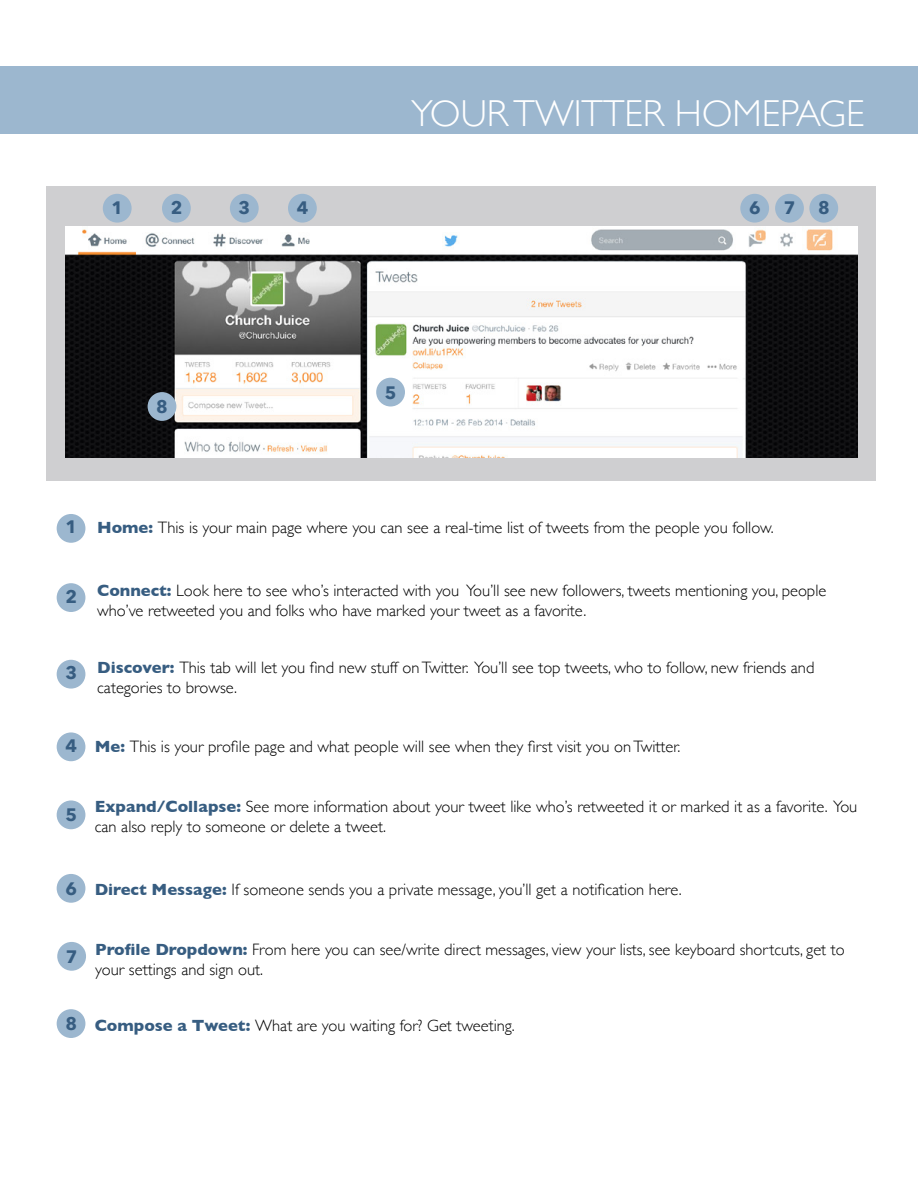
<style>
.page{position:relative;width:918px;height:1188px;background:#fff}
.page>*{position:absolute;margin:0;border:0;box-sizing:border-box;transform-origin:0 0}
.t1{font:300 37.5px "Gill Sans";color:#fff}
.t2{font:700 18px "Avenir Next";color:#375d81}
.t3{font:700 18px "Avenir Next";color:#385e82}
.t4{font:300 16.5px/19.8px "Gill Sans";color:#000}
.s1{font-family:"Avenir Next";font-weight:700;font-size:18px;color:#375d81}
.s2{font-weight:700;color:#375d81}
</style>
<div class="page">
<div style="left:46px;top:186px;width:830px;height:295px;background:#cfcfd1"></div>
<img style="left:66px;top:227px;width:791px;height:230px">
<div style="left:103px;top:194px;width:29px;height:29px;background:#9cb7cf;border-radius:50%"></div>
<div style="left:162px;top:194px;width:29px;height:29px;background:#9cb7cf;border-radius:50%"></div>
<div style="left:230px;top:194px;width:29px;height:29px;background:#9cb7cf;border-radius:50%"></div>
<div style="left:775px;top:194px;width:29px;height:29px;background:#9cb7cf;border-radius:50%"></div>
<div style="left:376px;top:378px;width:29px;height:28px;background:#9cb7cf;border-radius:50%"></div>
<div style="left:57px;top:514px;width:28px;height:29px;background:#9cb7cf;border-radius:50%"></div>
<div style="left:57px;top:583px;width:28px;height:29px;background:#9cb7cf;border-radius:50%"></div>
<div style="left:57px;top:660px;width:28px;height:29px;background:#9cb7cf;border-radius:50%"></div>
<div style="left:57px;top:800px;width:28px;height:29px;background:#9cb7cf;border-radius:50%"></div>
<div style="left:57px;top:942px;width:29px;height:29px;background:#9cb7cf;border-radius:50%"></div>
<div style="left:57px;top:874px;width:28px;height:29px;background:#9cb7cf;border-radius:50%"></div>
<div style="left:0;top:66px;width:918px;height:67px;background:#9cb7cf"></div>
<div style="left:148px;top:392px;width:28px;height:29px;background:#9cb7cf;border-radius:50%"></div>
<div style="left:809px;top:194px;width:29px;height:29px;background:#9cb7cf;border-radius:50%"></div>
<div style="left:57px;top:732px;width:28px;height:29px;background:#9cb7cf;border-radius:50%"></div>
<div style="left:288px;top:194px;width:29px;height:29px;background:#9cb7cf;border-radius:50%"></div>
<div style="left:57px;top:1009px;width:28px;height:29px;background:#9cb7cf;border-radius:50%"></div>
<div style="left:740px;top:194px;width:29px;height:29px;background:#9cb7cf;border-radius:50%"></div>
<h1 class="t1" style="left:411px;top:84px;width:455px">YOUR TWITTER HOMEPAGE</h1>
<p class="t3" style="left:112px;top:192px;width:13px">1</p>
<p class="t2" style="left:171px;top:192px;width:13px">2</p>
<p class="t2" style="left:239px;top:192px;width:13px">3</p>
<p class="t2" style="left:784px;top:192px;width:13px">7</p>
<p class="t2" style="left:297px;top:192px;width:13px">4</p>
<p class="t2" style="left:749px;top:192px;width:13px">6</p>
<p class="t2" style="left:818px;top:192px;width:13px">8</p>
<p class="t2" style="left:156px;top:391px;width:13px">8</p>
<p class="t2" style="left:385px;top:377px;width:13px">5</p>
<p class="t4" style="left:65px;top:517px;width:710px"><span class="s1">1</span> <span class="s2">Home:</span> This is your main page where you can see a real-time list of tweets from the people you follow.</p>
<p class="t4" style="left:97px;top:580px;width:731px;text-indent:-32px"><span class="s1">2</span> <span class="s2">Connect:</span> Look here to see who’s interacted with you You’ll see new followers, tweets mentioning you, people who’ve retweeted you and folks who have marked your tweet as a favorite.</p>
<p class="t2" style="left:65px;top:657px;width:13px">3</p>
<p class="t4" style="left:97px;top:657px;width:719px"><span class="s2">Discover:</span> This tab will let you find new stuff on Twitter. You’ll see top tweets, who to follow, new friends and categories to browse.</p>
<p class="t4" style="left:65px;top:736px;width:617px"><span class="s1">4</span> <span class="s2">Me:</span> This is your profile page and what people will see when they first visit you on Twitter.</p>
<p class="t2" style="left:65px;top:800px;width:13px">5</p>
<p class="t4" style="left:95px;top:796px;width:764px"><span class="s2">Expand/Collapse:</span> See more information about your tweet like who’s retweeted it or marked it as a favorite. You can also reply to someone or delete a tweet.</p>
<p class="t4" style="left:65px;top:879px;width:618px"><span class="s1">6</span> <span class="s2">Direct Message:</span> If someone sends you a private message, you’ll get a notification here.</p>
<p class="t4" style="left:95px;top:939px;width:751px;text-indent:-29px"><span class="s1">7</span> <span class="s2">Profile Dropdown:</span> From here you can see/write direct messages, view your lists, see keyboard shortcuts, get to your settings and sign out.</p>
<p class="t4" style="left:65px;top:1015px;width:451px"><span class="s1">8</span> <span class="s2">Compose a Tweet:</span> What are you waiting for? Get tweeting.</p>
</div>
